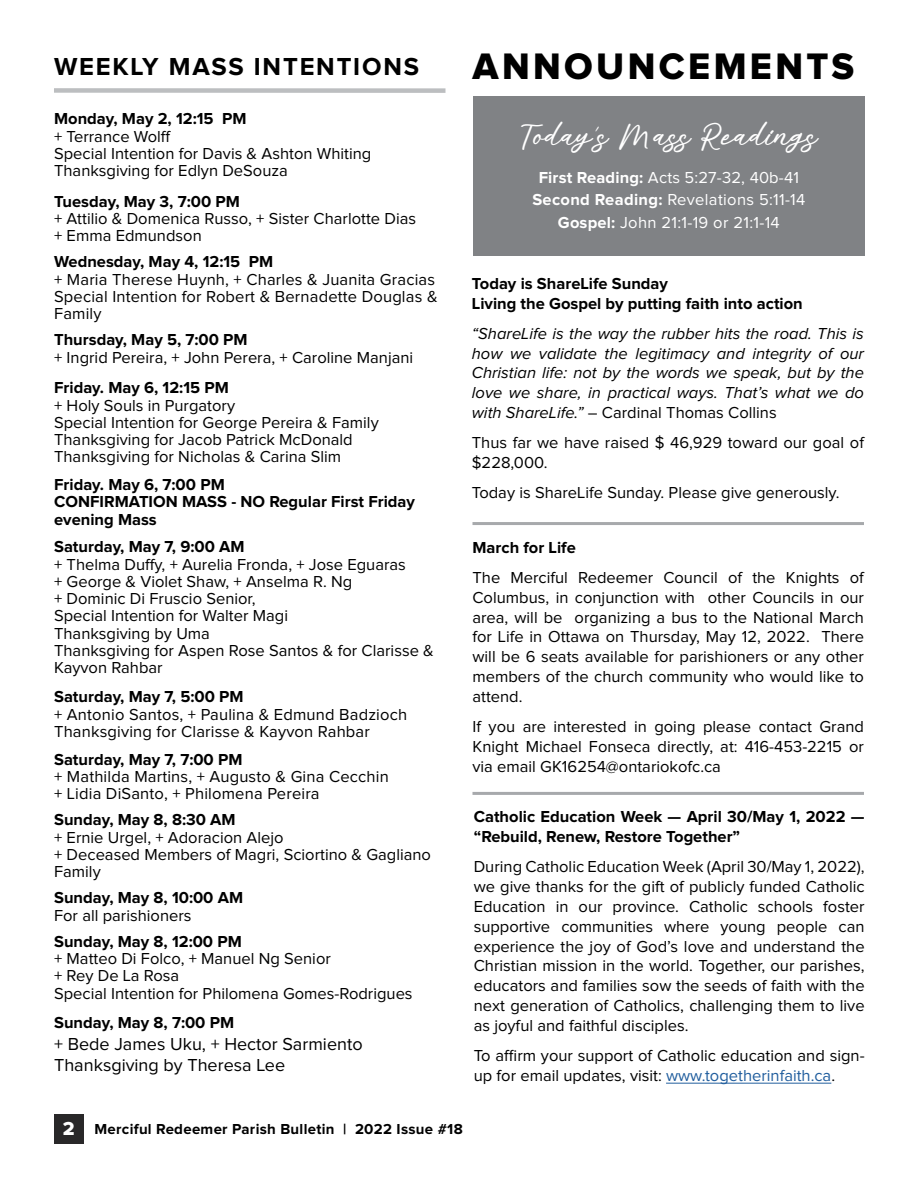
<style>
.page{position:relative;width:918px;height:1188px;background:#fff}
.page>*{position:absolute;margin:0;border:0;box-sizing:border-box;transform-origin:0 0}
.t1{font:38.25px "Proxima Nova Extrabld";letter-spacing:.09em;color:#000}
.t2{font:700 25.5px "Proxima Nova";letter-spacing:.07em;color:#000}
.t3{font:22.5px "Alisha Free";color:#fff}
.t4{font:18px/21.6px "Proxima Nova";color:#000}
.t5{font:16.5px/17.2px "Proxima Nova";color:#000}
.t6{font:700 16.5px/17.2px "Proxima Nova";color:#000}
.t7{font:italic 16.5px/19.8px "Proxima Nova";color:#000;text-align:justify}
.t8{font:16.5px/22.5px "Proxima Nova";letter-spacing:.02em;color:#fff;text-align:center}
.t9{font:700 15px "Proxima Nova";letter-spacing:.02em;color:#000}
.s1{font-family:"Sign Painter House Script"}
.s2{font-weight:700}
.s3{font-style:normal}
.s4{color:#215e9e}
.s5{font-family:"Proxima Nova Extrabld";font-weight:400;font-size:19.5px;color:#fff}
</style>
<div class="page">
<div style="left:54px;top:1114px;width:30px;height:30px;background:#292829"></div>
<div style="left:54px;top:88px;width:392px;height:5px;background:#bcbec0"></div>
<div style="left:473px;top:96px;width:392px;height:160px;background:#808285"></div>
<hr style="left:472px;top:522px;width:392px;height:3px;background:#a7a9ac">
<hr style="left:472px;top:792px;width:392px;height:3px;background:#a7a9ac">
<hr style="left:666px;top:1083px;width:165px;height:1px;background:#215e9e">
<h2 class="t2" style="left:54px;top:55px;width:367px">WEEKLY MASS INTENTIONS</h2>
<h1 class="t1" style="left:472px;top:49px;width:383px">ANNOUNCEMENTS</h1>
<p class="t6" style="left:54px;top:111px;width:194px">Monday, May 2, 12:15 PM</p>
<p class="t5" style="left:54px;top:128px;width:319px">+ Terrance Wolff<br>Special Intention for Davis &amp; Ashton Whiting<br>Thanksgiving for Edlyn DeSouza</p>
<p class="t6" style="left:54px;top:193px;width:187px">Tuesday, May 3, 7:00 PM</p>
<p class="t5" style="left:54px;top:211px;width:363px">+ Attilio &amp; Domenica Russo, + Sister Charlotte Dias + Emma Edmundson</p>
<p class="t6" style="left:54px;top:254px;width:221px">Wednesday, May 4, 12:15 PM</p>
<p class="t5" style="left:54px;top:271px;width:385px">+ Maria Therese Huynh, + Charles &amp; Juanita Gracias<br>Special Intention for Robert &amp; Bernadette Douglas &amp;<br>Family</p>
<p class="t6" style="left:54px;top:332px;width:195px">Thursday, May 5, 7:00 PM</p>
<p class="t5" style="left:54px;top:349px;width:361px">+ Ingrid Pereira, + John Perera, + Caroline Manjani</p>
<p class="t6" style="left:54px;top:380px;width:176px">Friday. May 6, 12:15 PM</p>
<p class="t5" style="left:54px;top:397px;width:326px">+ Holy Souls in Purgatory<br>Special Intention for George Pereira &amp; Family Thanksgiving for Jacob Patrick McDonald Thanksgiving for Nicholas &amp; Carina Slim</p>
<p class="t6" style="left:54px;top:477px;width:362px">Friday. May 6, 7:00 PM<br>CONFIRMATION MASS - NO Regular First Friday evening Mass</p>
<p class="t6" style="left:54px;top:539px;width:192px">Saturday, May 7, 9:00 AM</p>
<p class="t5" style="left:54px;top:556px;width:381px">+ Thelma Duffy, + Aurelia Fronda, + Jose Eguaras<br>+ George &amp; Violet Shaw, + Anselma R. Ng<br>+ Dominic Di Fruscio Senior,<br>Special Intention for Walter Magi<br>Thanksgiving by Uma<br>Thanksgiving for Aspen Rose Santos &amp; for Clarisse &amp; Kayvon Rahbar</p>
<p class="t6" style="left:54px;top:689px;width:191px">Saturday, May 7, 5:00 PM</p>
<p class="t5" style="left:54px;top:706px;width:355px">+ Antonio Santos, + Paulina &amp; Edmund Badzioch<br>Thanksgiving for Clarisse &amp; Kayvon Rahbar</p>
<p class="t6" style="left:54px;top:751px;width:190px">Saturday, May 7, 7:00 PM</p>
<p class="t5" style="left:54px;top:768px;width:336px">+ Mathilda Martins, + Augusto &amp; Gina Cecchin + Lidia DiSanto, + Philomena Pereira</p>
<p class="t6" style="left:54px;top:812px;width:183px">Sunday, May 8, 8:30 AM</p>
<p class="t5" style="left:54px;top:829px;width:378px">+ Ernie Urgel, + Adoracion Alejo<br>+ Deceased Members of Magri, Sciortino &amp; Gagliano<br>Family</p>
<p class="t6" style="left:54px;top:890px;width:191px">Sunday, May 8, 10:00 AM</p>
<p class="t5" style="left:54px;top:907px;width:139px">For all parishioners</p>
<p class="t6" style="left:54px;top:933px;width:189px">Sunday, May 8, 12:00 PM</p>
<p class="t5" style="left:54px;top:951px;width:360px">+ Matteo Di Folco, + Manuel Ng Senior<br>+ Rey De La Rosa<br>Special Intention for Philomena Gomes-Rodrigues</p>
<p class="t6" style="left:54px;top:1014px;width:182px">Sunday, May 8, 7:00 PM</p>
<p class="t4" style="left:54px;top:1034px;width:310px">+ Bede James Uku, + Hector Sarmiento<br>Thanksgiving by Theresa Lee</p>
<h3 class="t3" style="left:520px;top:120px;width:299px">Today<span class="s1">’</span>s Mass Readings</h3>
<p class="t8" style="left:532px;top:166px;width:275px"><span class="s2">First Reading:</span> Acts 5:27-32, 40b-41<br><span class="s2">Second Reading:</span> Revelations 5:11-14<br><span class="s2">Gospel:</span> John 21:1-19 or 21:1-14</p>
<p class="t6" style="left:472px;top:274px;width:332px;line-height:19.8px">Today is ShareLife Sunday<br>Living the Gospel by putting faith into action</p>
<p class="t7" style="left:472px;top:324px;width:394px">“ShareLife is the way the rubber hits the road. This is how we validate the legitimacy and integrity of our Christian life: not by the words we speak, but by the love we share, in practical ways. That’s what we do with ShareLife.” <span class="s3">– Cardinal Thomas Collins</span></p>
<p class="t5" style="left:472px;top:434px;width:394px;line-height:19.8px">Thus far we have raised $ 46,929 toward our goal of $228,000.</p>
<p class="t5" style="left:472px;top:485px;width:369px">Today is ShareLife Sunday. Please give generously.</p>
<p class="t6" style="left:472px;top:539px;width:105px">March for Life</p>
<p class="t5" style="left:472px;top:568px;width:393px;line-height:19.8px;text-align:justify">The Merciful Redeemer Council of the Knights of Columbus, in conjunction with other Councils in our area, will be organizing a bus to the National March for Life in Ottawa on Thursday, May 12, 2022. There will be 6 seats available for parishioners or any other members of the church community who would like to attend.</p>
<p class="t5" style="left:472px;top:717px;width:393px;line-height:19.8px;text-align:justify">If you are interested in going please contact Grand Knight Michael Fonseca directly, at: 416-453-2215 or via email GK16254@ontariokofc.ca</p>
<p class="t6" style="left:474px;top:808px;width:392px;line-height:19.8px">Catholic Education Week — April 30/May 1, 2022 — “Rebuild, Renew, Restore Together”</p>
<p class="t5" style="left:474px;top:858px;width:392px;line-height:19.8px;text-align:justify">During Catholic Education Week (April 30/May 1, 2022), we give thanks for the gift of publicly funded Catholic Education in our province. Catholic schools foster supportive communities where young people can experience the joy of God’s love and understand the Christian mission in the world. Together, our parishes, educators and families sow the seeds of faith with the next generation of Catholics, challenging them to live as joyful and faithful disciples.</p>
<p class="t5" style="left:474px;top:1046px;width:392px;line-height:19.8px">To affirm your support of Catholic education and sign&shy;up for email updates, visit: <span class="s4">www.togetherinfaith.ca</span>.</p>
<p class="t9" style="left:63px;top:1122px;width:401px"><span class="s5">2</span> Merciful Redeemer Parish Bulletin | 2022 Issue #18</p>
</div>
